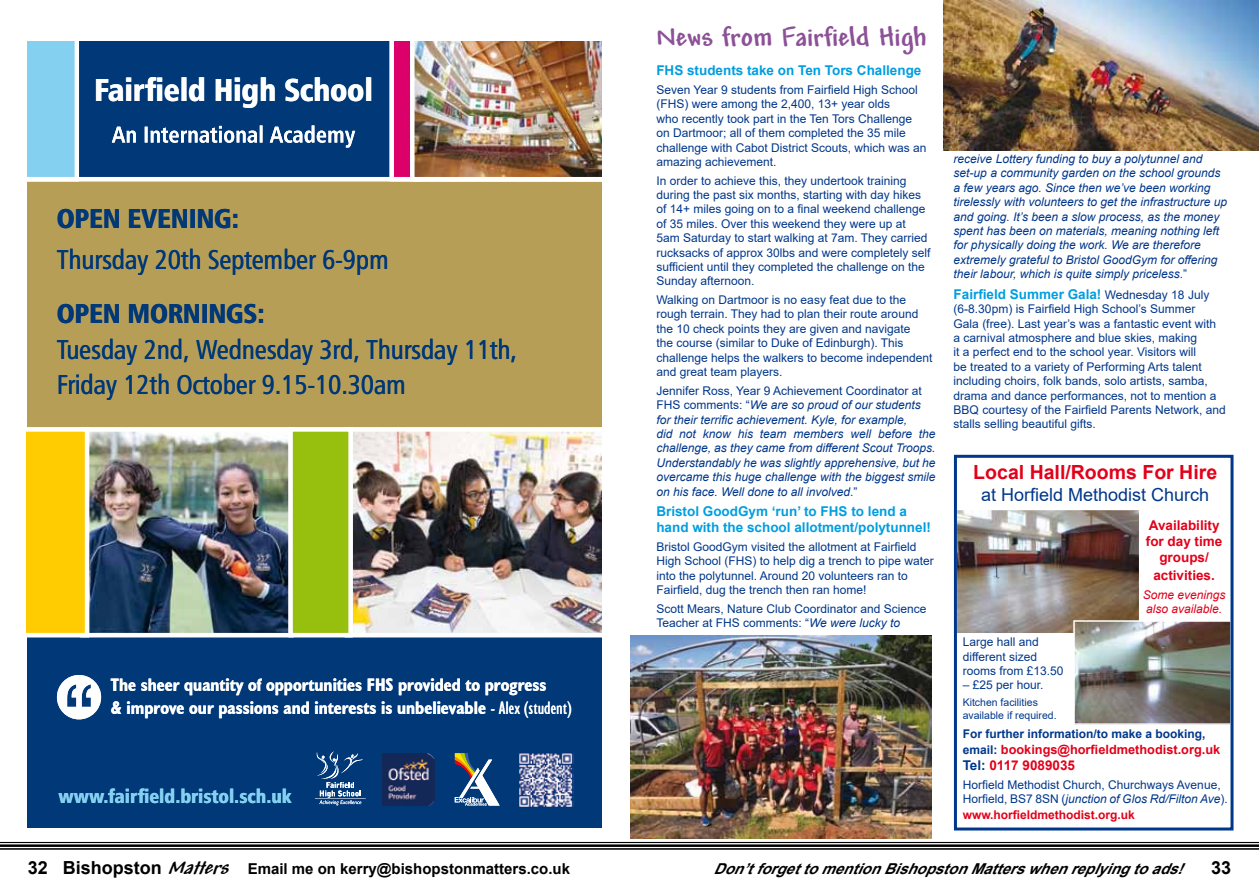
<style>
.page{position:relative;width:1259px;height:893px;background:#fff}
.page>*{position:absolute;margin:0;border:0;box-sizing:border-box;transform-origin:0 0}
.t1{font:31.65px "Humanist 777 BT Black Condensed B";letter-spacing:-.01em;color:#fff}
.t2{font:700 28.5px "Andy";color:#8c5197}
.t3{font:27.15px/35.1px "Humanist 777 BT Roman Condensed B";letter-spacing:-.01em;color:#003878}
.t4{font:27.15px "Humanist 777 BT Black Condensed B";letter-spacing:-.01em;color:#003878}
.t5{font:700 19.5px "Arial";color:#e2001a}
.t6{font:19.2px "Humanist 777 BT Black Condensed B";color:#84d0f0}
.t7{font:700 condensed 18.15px "Humanist 521 BT";color:#fff}
.t8{font:18px "Arial";color:#00378b}
.t9{font:700 15px "Arial";color:#000}
.t10{font:italic 700 15px "Arial";color:#000}
.t11{font:700 13.5px/16.2px "Arial";color:#009ee0}
.t12{font:700 13.5px/16.2px "Arial";color:#e2001a;text-align:center}
.t13{font:700 12.75px "Arial";color:#e2001a}
.t14{font:12px/14.4px "Arial";color:#00378b}
.t15{font:italic 12px/14.4px "Arial";color:#00378b}
.t16{font:700 12px "Arial";color:#00378b}
.t17{font:700 12px "Arial";color:#e2001a}
.t18{font:italic 12px/14.4px "Arial";color:#e2001a}
.t19{font:10.5px/12.6px "Arial";color:#00378b}
.s1{font-weight:400}
.s2{font-style:normal}
.s3{font-style:italic}
.s4{font-weight:400;font-size:12px;color:#00378b}
.s5{font-size:12px;color:#00378b}
.s6{color:#00378b}
.s7{font-size:18px}
.s8{font-family:"Andy";font-style:italic;font-size:21px}
.s9{font-style:normal;font-size:18px}
</style>
<div class="page">
<hr style="left:0;top:842px;width:1259px;height:1px;background:#000">
<hr style="left:0;top:845px;width:1259px;height:2px;background:#000">
<hr style="left:0;top:848px;width:1259px;height:1px;background:#000">
<div style="left:27px;top:164px;width:574px;height:272px;background:#b69e57"></div>
<div style="left:27px;top:637px;width:574px;height:191px;background:#003878"></div>
<div style="left:79px;top:41px;width:310px;height:140px;background:#003878"></div>
<svg style="left:27px;top:41px;width:52px;height:140px;background:#91d5f1"></svg>
<svg style="left:112px;top:125px;width:243px;height:23px"></svg>
<img style="left:89px;top:432px;width:199px;height:200px">
<div style="left:80px;top:427px;width:213px;height:210px;border:4px solid #fff"></div>
<img style="left:353px;top:427px;width:248px;height:206px">
<div style="left:291px;top:429px;width:59px;height:206px;background:#97bf0d"></div>
<div style="left:288px;top:427px;width:65px;height:210px;border:4px solid #fff"></div>
<svg style="left:27px;top:427px;width:62px;height:210px;background:#fed11b"></svg>
<svg style="left:57px;top:675px;width:44px;height:44px"></svg>
<img style="left:382px;top:753px;width:53px;height:53px">
<hr style="left:315px;top:798px;width:51px;height:1px;background:#fff">
<svg style="left:317px;top:751px;width:46px;height:54px;background:#376395"></svg>
<svg style="left:517px;top:751px;width:57px;height:57px;background:#7987ae"></svg>
<svg style="left:455px;top:753px;width:45px;height:53px"></svg>
<img style="left:389px;top:41px;width:212px;height:140px">
<img style="left:630px;top:635px;width:301px;height:204px">
<img style="left:943px;top:0;width:316px;height:150px">
<img style="left:958px;top:512px;width:179px;height:119px">
<div style="left:955px;top:509px;width:185px;height:125px;border:2px solid #fff"></div>
<img style="left:1076px;top:623px;width:152px;height:99px">
<div style="left:1073px;top:620px;width:158px;height:105px;border:2px solid #fff"></div>
<div style="left:954px;top:455px;width:279px;height:375px;border:3px solid #00378b"></div>
<h1 class="t1" style="left:94px;top:70px;width:280px">Fairfield High School</h1>
<h3 class="t4" style="left:57px;top:202px;width:184px">OPEN EVENING:</h3>
<h3 class="t3" style="left:57px;top:242px;width:333px">Thursday 20th September 6-9pm</h3>
<h3 class="t4" style="left:57px;top:297px;width:209px">OPEN MORNINGS:</h3>
<h3 class="t3" style="left:57px;top:331px;width:462px">Tuesday 2nd, Wednesday 3rd, Thursday 11th,<br>Friday 12th October 9.15-10.30am</h3>
<h3 class="t7" style="left:111px;top:673px;width:437px">The sheer quantity of opportunities FHS provided to progress</h3>
<h3 class="t7" style="left:111px;top:697px;width:463px">&amp; improve our passions and interests is unbelievable <span class="s1">- Alex (student)</span></h3>
<h3 class="t6" style="left:59px;top:784px;width:234px">www.fairfield.bristol.sch.uk</h3>
<h2 class="t2" style="left:656px;top:22px;width:272px">News from Fairfield High</h2>
<p class="t11" style="left:656px;top:63px;width:267px">FHS students take on Ten Tors Challenge</p>
<p class="t14" style="left:656px;top:82px;width:272px">Seven Year 9 students from Fairfield High School (FHS) were among the 2,400, 13+ year olds<br>who recently took part in the Ten Tors Challenge on Dartmoor; all of them completed the 35 mile challenge with Cabot District Scouts, which was an amazing achievement.</p>
<p class="t14" style="left:656px;top:173px;width:276px">In order to achieve this, they undertook training during the past six months, starting with day hikes of 14+ miles going on to a final weekend challenge of 35 miles. Over this weekend they were up at 5am Saturday to start walking at 7am. They carried rucksacks of approx 30lbs and were completely self sufficient until they completed the challenge on the Sunday afternoon.</p>
<p class="t14" style="left:656px;top:293px;width:278px">Walking on Dartmoor is no easy feat due to the rough terrain. They had to plan their route around the 10 check points they are given and navigate<br>the course (similar to Duke of Edinburgh). This challenge helps the walkers to become independent and great team players.</p>
<p class="t15" style="left:656px;top:383px;width:281px"><span class="s2">Jennifer Ross, Year 9 Achievement Coordinator at FHS comments: “</span>We are so proud of our students for their terrific achievement. Kyle, for example,<br>did not know his team members well before the challenge, as they came from different Scout Troops.<br>Understandably he was slightly apprehensive, but he overcame this huge challenge with the biggest smile on his face. Well done to all involved<span class="s2">.”</span></p>
<p class="t11" style="left:656px;top:503px;width:276px">Bristol GoodGym ‘run’ to FHS to lend a hand with the school allotment/polytunnel!</p>
<p class="t14" style="left:656px;top:539px;width:279px">Bristol GoodGym visited the allotment at Fairfield High School (FHS) to help dig a trench to pipe water into the polytunnel. Around 20 volunteers ran to Fairfield, dug the trench then ran home!</p>
<p class="t14" style="left:656px;top:601px;width:272px">Scott Mears, Nature Club Coordinator and Science<br>Teacher at FHS comments: “<span class="s3">We were lucky to</span></p>
<p class="t15" style="left:953px;top:152px;width:275px">receive Lottery funding to buy a polytunnel and set-up a community garden on the school grounds a few years ago. Since then we’ve been working tirelessly with volunteers to get the infrastructure up and going. It’s been a slow process, as the money spent has been on materials, meaning nothing left for physically doing the work. We are therefore extremely grateful to Bristol GoodGym for offering their labour, which is quite simply priceless<span class="s2">.”</span></p>
<p class="t11" style="left:953px;top:286px;width:257px">Fairfield Summer Gala! <span class="s4">Wednesday 18 July</span></p>
<p class="t14" style="left:953px;top:302px;width:274px">(6-8.30pm) is Fairfield High School’s Summer<br>Gala (free). Last year’s was a fantastic event with<br>a carnival atmosphere and blue skies, making<br>it a perfect end to the school year. Visitors will<br>be treated to a variety of Performing Arts talent including choirs, folk bands, solo artists, samba, drama and dance performances, not to mention a BBQ courtesy of the Fairfield Parents Network, and stalls selling beautiful gifts.</p>
<h3 class="t5" style="left:973px;top:458px;width:245px">Local Hall/Rooms For Hire</h3>
<h3 class="t8" style="left:981px;top:482px;width:230px">at Horfield Methodist Church</h3>
<p class="t12" style="left:1145px;top:517px;width:78px">Availability for day time groups/</p>
<p class="t12" style="left:1153px;top:567px;width:63px">activities.</p>
<p class="t18" style="left:1142px;top:587px;width:84px">Some evenings also available.</p>
<p class="t14" style="left:962px;top:635px;width:102px">Large hall and different sized rooms from £13.50</p>
<p class="t14" style="left:962px;top:678px;width:82px">– £25 per hour.</p>
<p class="t19" style="left:962px;top:696px;width:95px">Kitchen facilities available if required.</p>
<p class="t16" style="left:962px;top:725px;width:244px">For further information/to make a booking,</p>
<p class="t13" style="left:962px;top:740px;width:259px"><span class="s5">email:</span> bookings@horfieldmethodist.org.uk</p>
<p class="t12" style="left:962px;top:757px;width:114px"><span class="s6">Tel:</span> 0117 9089035</p>
<p class="t14" style="left:962px;top:777px;width:267px">Horfield Methodist Church, Churchways Avenue,<br>Horfield, BS7 8SN (<span class="s3">junction of Glos Rd/Filton Ave</span>).</p>
<p class="t17" style="left:962px;top:807px;width:174px">www.horfieldmethodist.org.uk</p>
<p class="t9" style="left:28px;top:858px;width:543px"><span class="s7">32 Bishopston</span> <span class="s8">Matters</span> Email me on kerry@bishopstonmatters.co.uk</p>
<p class="t10" style="left:713px;top:858px;width:519px">Don’tforgettomentionBishopstonMatterswhenreplyingtoads! <span class="s9">3 3</span></p>
</div>
